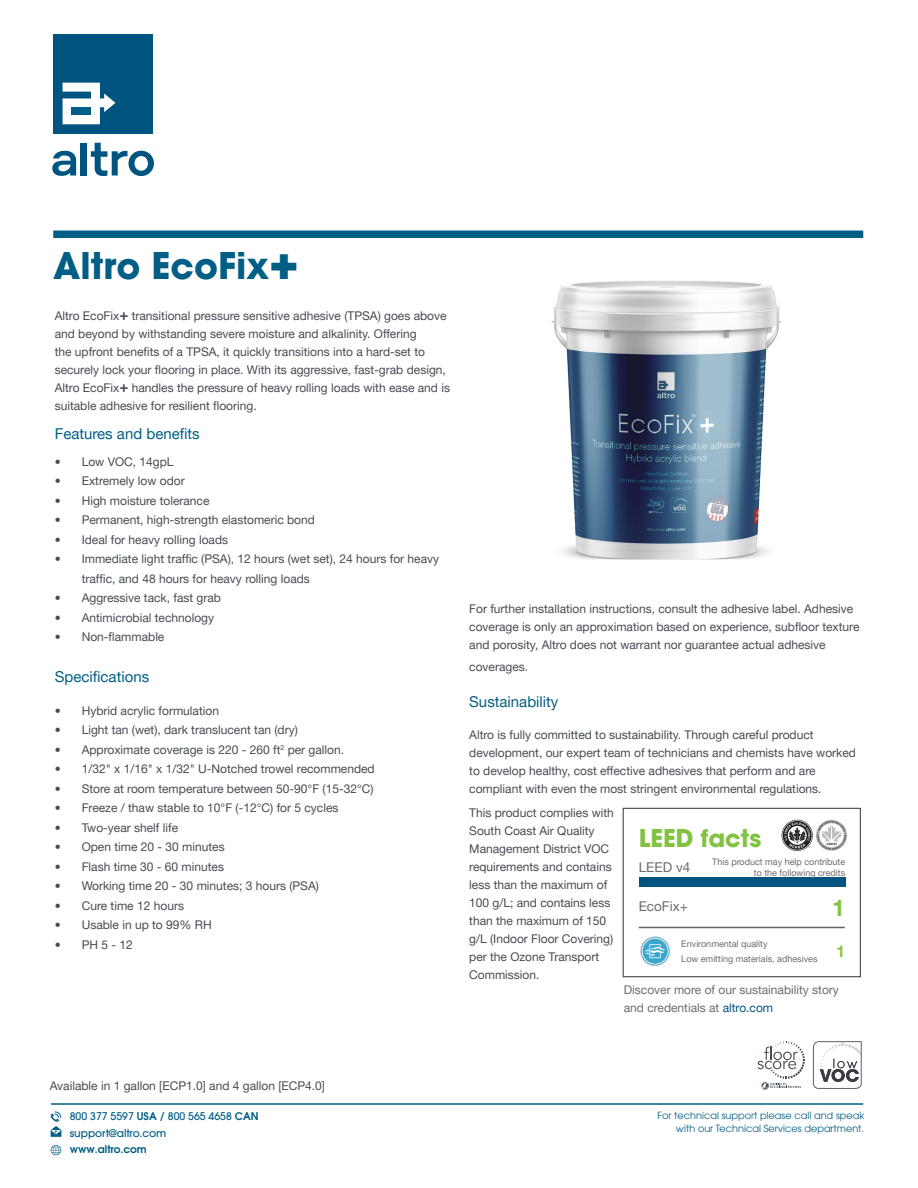
<style>
.page{position:relative;width:918px;height:1188px;background:#fff}
.page>*{position:absolute;margin:0;border:0;box-sizing:border-box;transform-origin:0 0}
._1A_Header_24pt_-_rule{font:700 36px "Avant Garde";color:#015e84}
.t1{font:700 24px "Avant Garde";color:#81c340}
.t2{font:700 23.1px "Helvetica Neue LT Pro";color:#81c340}
.MAIN_Subheader_-_10pt_helvetica_neue{font:15px "Helvetica Neue LT Pro";color:#015e84}
.Gray_Body_text_-_8pt_helvetica_neue{font:15px "Helvetica Neue LT Pro";color:#015e84}
.t3{font:13.5px "Helvetica Neue LT Pro";color:#6c6b6f}
.Gray_Body_text_-_8pt_helvetica_neue-2{font:12px/18px "Helvetica Neue LT Pro";color:#464b54}
.MAIN_Subheader_-_10pt_helvetica_neue-2{font:12px/18px "Helvetica Neue LT Pro";color:#464b54}
.t4{font:12px/18px "Helvetica Neue LT Pro";color:#6c6b6f}
.t5{font:500 10.5px/16.5px "Avant Garde";color:#015e84}
.t6{font:9.75px/13.5px "Avant Garde";color:#015e84;text-align:right}
.t7{font:9px/15px "Helvetica Neue LT Pro";color:#6c6b6f}
.s1{font-size:49.5px}
.s2{font-weight:700;font-size:15px}
.s3{color:#005480}
.s4{font-weight:600}
</style>
<div class="page">
<svg style="left:50px;top:1111px;width:11px;height:26px"></svg>
<svg style="left:51px;top:1145px;width:10px;height:10px"></svg>
<hr style="left:51px;top:1103px;width:812px;height:2px;background:#015e84">
<div style="left:81px;top:143px;width:6px;height:33px;background:#005480"></div>
<svg style="left:52px;top:151px;width:24px;height:25px"></svg>
<svg style="left:91px;top:143px;width:63px;height:33px"></svg>
<div style="left:53px;top:34px;width:100px;height:100px;background:#005480"></div>
<svg style="left:63px;top:83px;width:53px;height:41px"></svg>
<div style="left:72px;top:108px;width:19px;height:7px;background:#015e84"></div>
<div style="left:53px;top:231px;width:810px;height:7px;background:#015e84"></div>
<img style="left:551px;top:281px;width:231px;height:277px">
<div style="left:469px;top:279px;width:395px;height:281px;border:1px solid #fff"></div>
<img style="left:640px;top:936px;width:30px;height:30px">
<div style="left:623px;top:808px;width:238px;height:169px;border:1px solid #4b4c4d"></div>
<div style="left:639px;top:877px;width:206px;height:10px;background:#005480"></div>
<hr style="left:639px;top:927px;width:206px;height:1px;background:#636366">
<svg style="left:782px;top:820px;width:65px;height:31px"></svg>
<svg style="left:813px;top:1041px;width:49px;height:48px"></svg>
<svg style="left:757px;top:1041px;width:48px;height:48px"></svg>
<p class="_1A_Header_24pt_-_rule" style="left:53px;top:242px;width:247px">Altro EcoFix<span class="s1">+</span></p>
<p class="Gray_Body_text_-_8pt_helvetica_neue-2" style="left:55px;top:307px;width:397px">Altro EcoFix<span class="s2">+</span> transitional pressure sensitive adhesive (TPSA) goes above and beyond by withstanding severe moisture and alkalinity. Offering<br>the upfront benefits of a TPSA, it quickly transitions into a hard-set to securely lock your flooring in place. With its aggressive, fast-grab design, Altro EcoFix<span class="s2">+</span> handles the pressure of heavy rolling loads with ease and is suitable adhesive for resilient flooring.</p>
<p class="Gray_Body_text_-_8pt_helvetica_neue" style="left:55px;top:425px;width:147px">Features and benefits</p>
<p class="Gray_Body_text_-_8pt_helvetica_neue-2" style="left:55px;top:452px;width:120px">• Low VOC, 14gpL</p>
<p class="Gray_Body_text_-_8pt_helvetica_neue-2" style="left:55px;top:472px;width:132px">• Extremely low odor</p>
<p class="Gray_Body_text_-_8pt_helvetica_neue-2" style="left:55px;top:491px;width:156px">• High moisture tolerance</p>
<p class="Gray_Body_text_-_8pt_helvetica_neue-2" style="left:55px;top:511px;width:262px">• Permanent, high-strength elastomeric bond</p>
<p class="Gray_Body_text_-_8pt_helvetica_neue-2" style="left:55px;top:530px;width:175px">• Ideal for heavy rolling loads</p>
<p class="Gray_Body_text_-_8pt_helvetica_neue-2" style="left:82px;top:549px;width:359px;line-height:19.5px;text-indent:-27px">• Immediate light traffic (PSA), 12 hours (wet set), 24 hours for heavy traffic, and 48 hours for heavy rolling loads</p>
<p class="Gray_Body_text_-_8pt_helvetica_neue-2" style="left:55px;top:589px;width:168px">• Aggressive tack, fast grab</p>
<p class="Gray_Body_text_-_8pt_helvetica_neue-2" style="left:55px;top:608px;width:161px">• Antimicrobial technology</p>
<p class="Gray_Body_text_-_8pt_helvetica_neue-2" style="left:55px;top:628px;width:111px">• Non-flammable</p>
<p class="MAIN_Subheader_-_10pt_helvetica_neue" style="left:55px;top:667px;width:96px">Specifications</p>
<p class="Gray_Body_text_-_8pt_helvetica_neue-2" style="left:55px;top:701px;width:166px">• Hybrid acrylic formulation</p>
<p class="Gray_Body_text_-_8pt_helvetica_neue-2" style="left:55px;top:721px;width:245px">• Light tan (wet), dark translucent tan (dry)</p>
<p class="Gray_Body_text_-_8pt_helvetica_neue-2" style="left:55px;top:740px;width:291px">• Approximate coverage is 220 - 260 ft<sup>2</sup> per gallon.</p>
<p class="Gray_Body_text_-_8pt_helvetica_neue-2" style="left:55px;top:760px;width:321px">• 1/32" x 1/16" x 1/32" U-Notched trowel recommended</p>
<p class="Gray_Body_text_-_8pt_helvetica_neue-2" style="left:55px;top:779px;width:320px">• Store at room temperature between 50-90°F (15-32°C)</p>
<p class="Gray_Body_text_-_8pt_helvetica_neue-2" style="left:55px;top:799px;width:285px">• Freeze / thaw stable to 10°F (-12°C) for 5 cycles</p>
<p class="Gray_Body_text_-_8pt_helvetica_neue-2" style="left:55px;top:818px;width:125px">• Two-year shelf life</p>
<p class="Gray_Body_text_-_8pt_helvetica_neue-2" style="left:55px;top:838px;width:171px">• Open time 20 - 30 minutes</p>
<p class="Gray_Body_text_-_8pt_helvetica_neue-2" style="left:55px;top:857px;width:171px">• Flash time 30 - 60 minutes</p>
<p class="Gray_Body_text_-_8pt_helvetica_neue-2" style="left:55px;top:877px;width:266px">• Working time 20 - 30 minutes; 3 hours (PSA)</p>
<p class="Gray_Body_text_-_8pt_helvetica_neue-2" style="left:55px;top:896px;width:131px">• Cure time 12 hours</p>
<p class="Gray_Body_text_-_8pt_helvetica_neue-2" style="left:55px;top:916px;width:159px">• Usable in up to 99% RH</p>
<p class="Gray_Body_text_-_8pt_helvetica_neue-2" style="left:55px;top:935px;width:80px">• PH 5 - 12</p>
<p class="MAIN_Subheader_-_10pt_helvetica_neue-2" style="left:469px;top:599px;width:392px">For further installation instructions, consult the adhesive label. Adhesive coverage is only an approximation based on experience, subfloor texture and porosity, Altro does not warrant nor guarantee actual adhesive</p>
<p class="MAIN_Subheader_-_10pt_helvetica_neue-2" style="left:469px;top:658px;width:60px">coverages.</p>
<p class="MAIN_Subheader_-_10pt_helvetica_neue" style="left:469px;top:693px;width:91px">Sustainability</p>
<p class="Gray_Body_text_-_8pt_helvetica_neue-2" style="left:469px;top:725px;width:388px">Altro is fully committed to sustainability. Through careful product development, our expert team of technicians and chemists have worked to develop healthy, cost effective adhesives that perform and are compliant with even the most stringent environmental regulations.</p>
<p class="Gray_Body_text_-_8pt_helvetica_neue-2" style="left:469px;top:804px;width:146px">This product complies with<br>South Coast Air Quality<br>Management District VOC requirements and contains less than the maximum of<br>100 g/L; and contains less than the maximum of 150 g/L (Indoor Floor Covering) per the Ozone Transport<br>Commission.</p>
<p class="t1" style="left:639px;top:823px;width:124px">LEED facts</p>
<p class="t3" style="left:639px;top:859px;width:53px">LEED v4</p>
<p class="t3" style="left:639px;top:898px;width:51px">EcoFix+</p>
<p class="t2" style="left:832px;top:893px;width:14px">1</p>
<p class="t7" style="left:712px;top:856px;width:135px;line-height:10.5px;text-align:right">This product may help contribute to the following credits</p>
<p class="t7" style="left:681px;top:936px;width:165px">Environmental quality<br>Low emitting materials, adhesives <sup>1</sup></p>
<p class="t4" style="left:624px;top:980px;width:217px">Discover more of our sustainability story and credentials at <span class="s3">altro.com</span></p>
<p class="MAIN_Subheader_-_10pt_helvetica_neue-2" style="left:50px;top:1077px;width:277px">Available in 1 gallon [ECP1.0] and 4 gallon [ECP4.0]</p>
<p class="t5" style="left:70px;top:1108px;width:190px">800 377 5597 <span class="s4">USA</span> / 800 565 4658 <span class="s4">CAN </span>support@altro.com<br><span class="s4">www.altro.com</span></p>
<p class="t6" style="left:658px;top:1108px;width:208px">For technical support please call and speak with our Technical Services department.</p>
</div>
